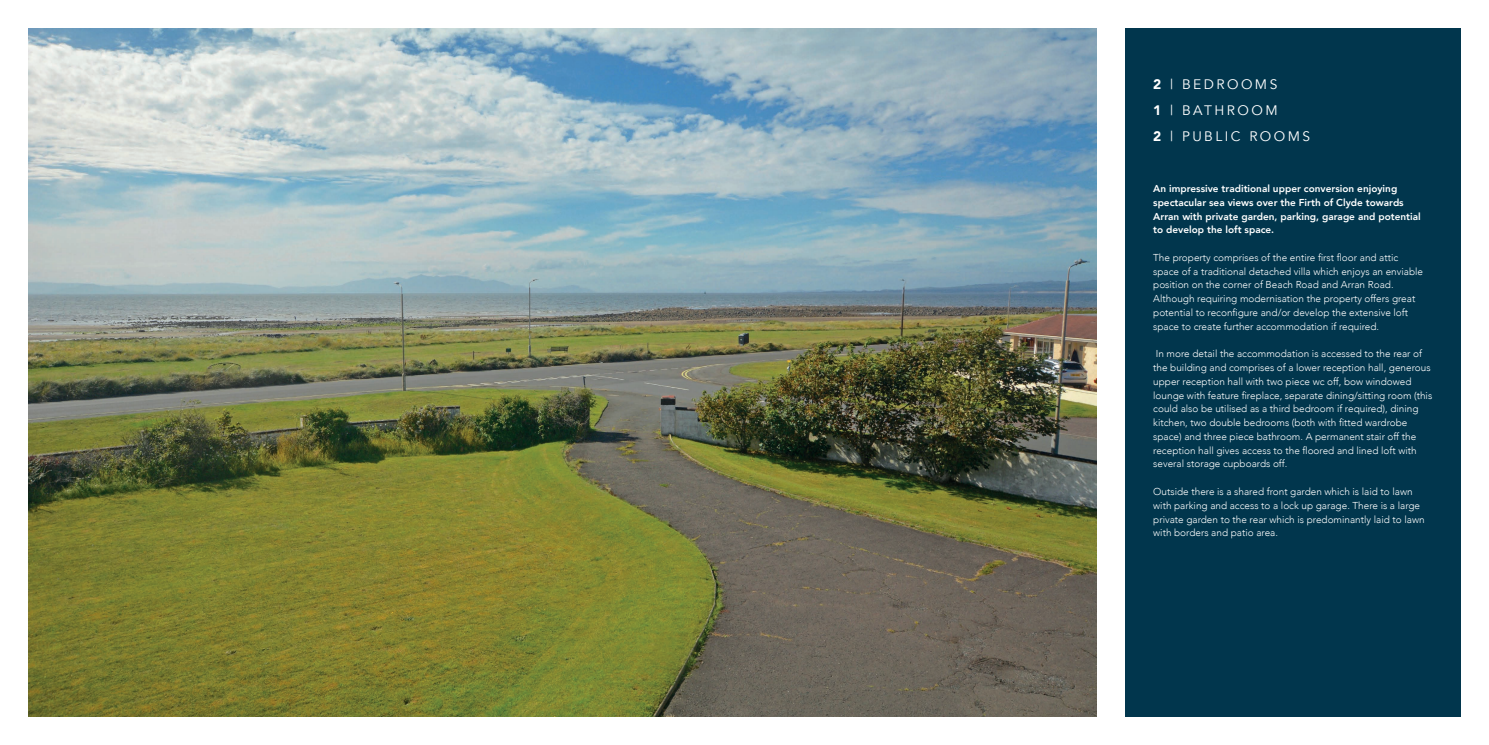
<style>
.page{position:relative;width:1489px;height:745px;background:#fff}
.page>*{position:absolute;margin:0;border:0;box-sizing:border-box;transform-origin:0 0}
.t1{font:13.75px "Avenir";letter-spacing:.18em;color:#fff}
.t2{font:300 10px/13.8px "Avenir";color:#fff}
.t3{font:800 10px/13.8px "Avenir";color:#fff}
.s1{font-weight:900}
</style>
<div class="page">
<div style="left:28px;top:28px;width:1432px;height:688px;background:#01364d"></div>
<div style="left:1096px;top:0;width:28px;height:744px;background:#fff"></div>
<img style="left:28px;top:28px;width:1068px;height:688px">
<p class="t1" style="left:1153px;top:75px;width:126px"><span class="s1">2</span> | BEDROOMS</p>
<p class="t1" style="left:1153px;top:102px;width:126px"><span class="s1">1</span> | BATHROOM</p>
<p class="t1" style="left:1153px;top:128px;width:158px"><span class="s1">2</span> | PUBLIC ROOMS</p>
<p class="t3" style="left:1153px;top:182px;width:269px">An impressive traditional upper conversion enjoying spectacular sea views over the Firth of Clyde towards Arran with private garden, parking, garage and potential to develop the loft space.</p>
<p class="t2" style="left:1153px;top:250px;width:271px">The property comprises of the entire first floor and attic space of a traditional detached villa which enjoys an enviable position on the corner of Beach Road and Arran Road.<br>Although requiring modernisation the property offers great potential to reconfigure and/or develop the extensive loft space to create further accommodation if required.</p>
<p class="t2" style="left:1153px;top:347px;width:280px">In more detail the accommodation is accessed to the rear of the building and comprises of a lower reception hall, generous upper reception hall with two piece wc off, bow windowed lounge with feature fireplace, separate dining/sitting room (this could also be utilised as a third bedroom if required), dining kitchen, two double bedrooms (both with fitted wardrobe space) and three piece bathroom. A permanent stair off the reception hall gives access to the floored and lined loft with several storage cupboards off.</p>
<p class="t2" style="left:1153px;top:484px;width:273px">Outside there is a shared front garden which is laid to lawn with parking and access to a lock up garage. There is a large private garden to the rear which is predominantly laid to lawn with borders and patio area.</p>
</div>
